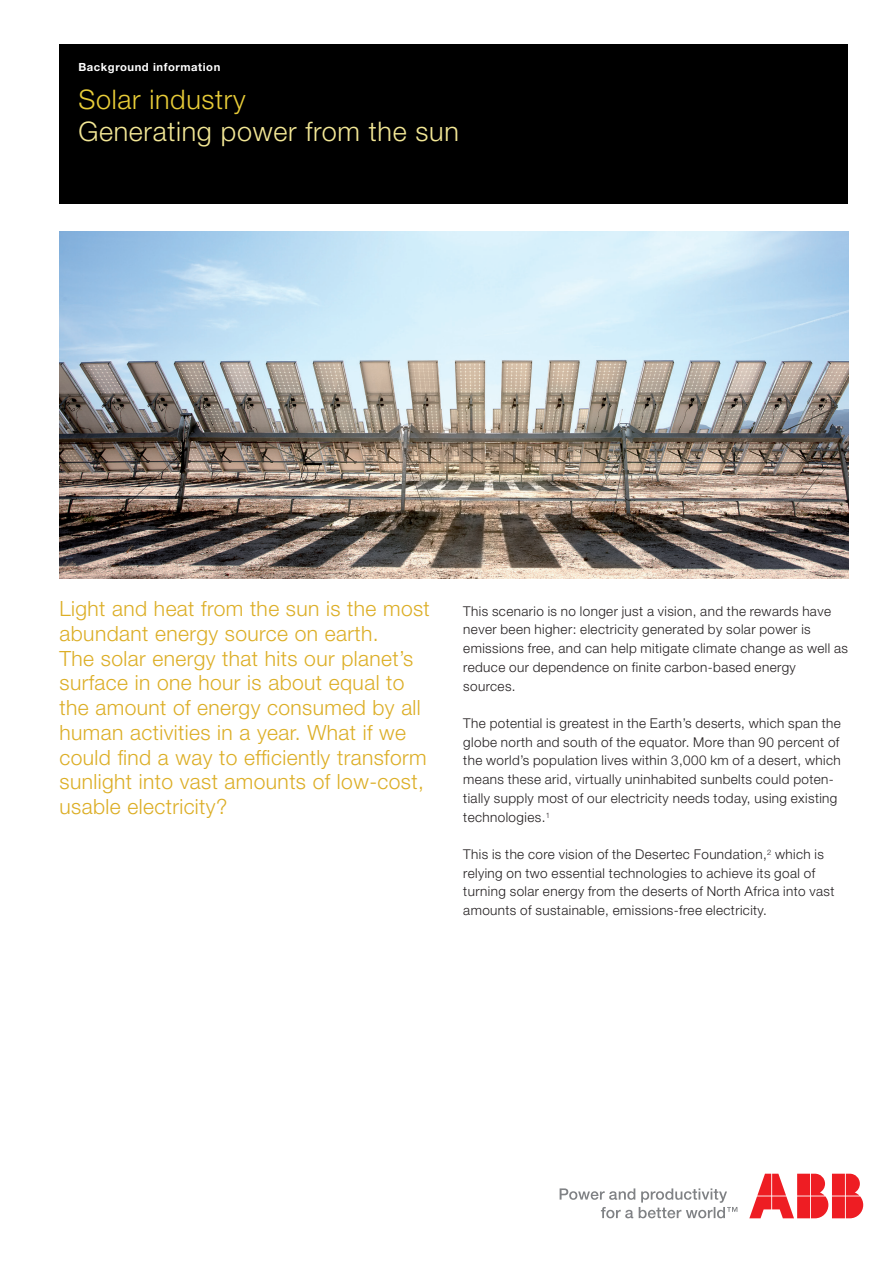
<style>
.page{position:relative;width:893px;height:1263px;background:#fff}
.page>*{position:absolute;margin:0;border:0;box-sizing:border-box;transform-origin:0 0}
.t1{font:300 27px "Helvetica Neue LT";letter-spacing:.025em;color:#f3e795}
.t2{font:300 27px "Helvetica Neue LT";letter-spacing:.025em;color:#e8cc38}
.t3{font:300 21px/24.8px "Helvetica Neue LT";letter-spacing:.02em;color:#dcae26}
.t4{font:300 13.5px/18.8px "Helvetica Neue LT";letter-spacing:.03em;color:#231f20}
.t5{font:700 11.25px "Helvetica Neue LT";letter-spacing:.05em;color:#fff}
</style>
<div class="page">
<svg style="left:560px;top:1188px;width:177px;height:30px"></svg>
<svg style="left:749px;top:1174px;width:114px;height:44px"></svg>
<div style="left:60px;top:45px;width:788px;height:159px;background:#000"></div>
<img style="left:60px;top:232px;width:788px;height:346px">
<p class="t5" style="left:78px;top:60px;width:143px">Background information</p>
<h1 class="t2" style="left:78px;top:83px;width:169px">Solar industry</h1>
<h1 class="t1" style="left:78px;top:115px;width:382px">Generating power from the sun</h1>
<p class="t3" style="left:60px;top:596px;width:372px">Light and heat from the sun is the most abundant energy source on earth.<br>The solar energy that hits our planet’s surface in one hour is about equal to the amount of energy consumed by all human activities in a year. What if we could find a way to efficiently transform sunlight into vast amounts of low-cost, usable electricity?</p>
<p class="t4" style="left:463px;top:601px;width:386px">This scenario is no longer just a vision, and the rewards have never been higher: electricity generated by solar power is emissions free, and can help mitigate climate change as well as reduce our dependence on finite carbon-based energy sources.</p>
<p class="t4" style="left:463px;top:714px;width:379px">The potential is greatest in the Earth’s deserts, which span the globe north and south of the equator. More than 90 percent of the world’s population lives within 3,000 km of a desert, which means these arid, virtually uninhabited sunbelts could poten&shy;tially supply most of our electricity needs today, using existing technologies.<sup>1</sup></p>
<p class="t4" style="left:463px;top:844px;width:373px">This is the core vision of the Desertec Foundation,<sup>2</sup> which is relying on two essential technologies to achieve its goal of turning solar energy from the deserts of North Africa into vast amounts of sustainable, emissions-free electricity.</p>
</div>
